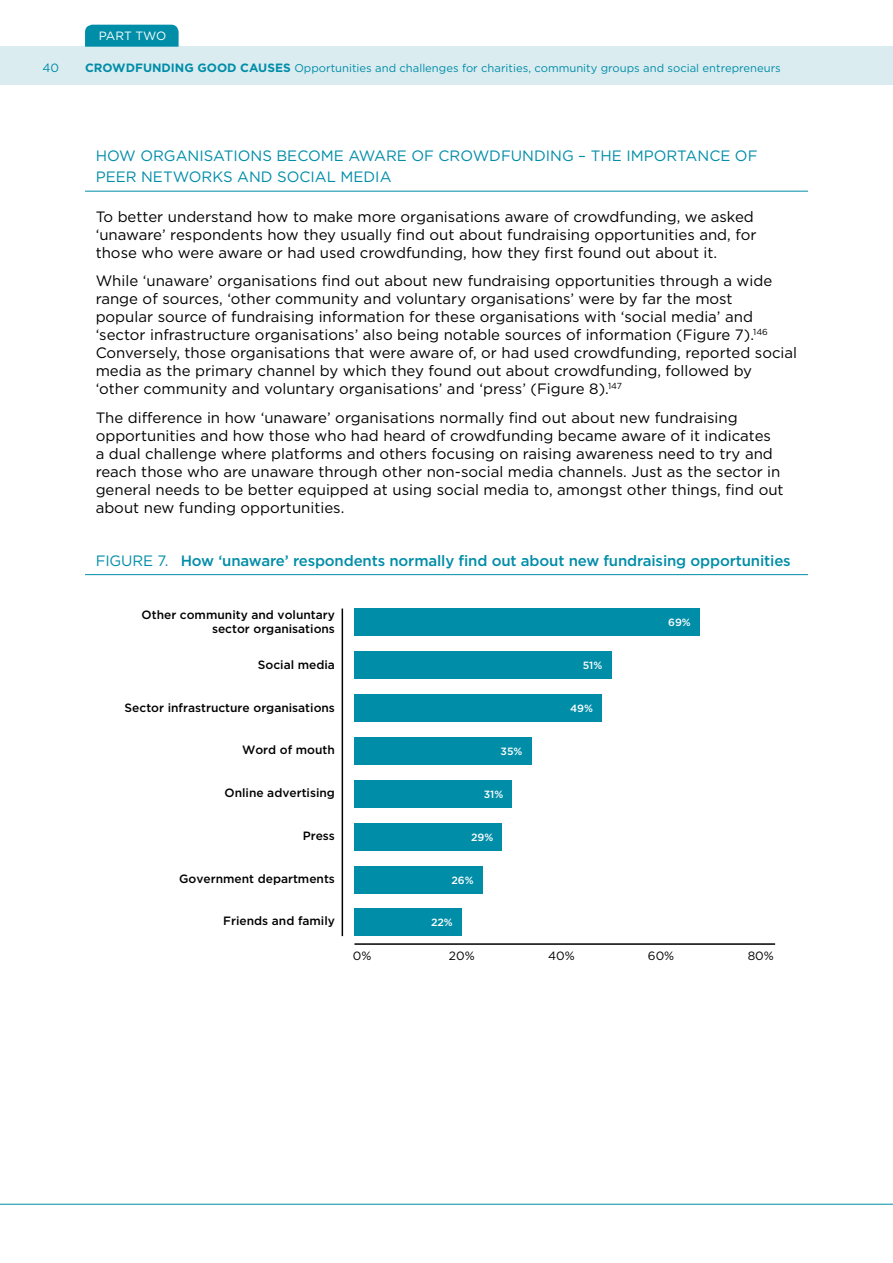
<style>
.page{position:relative;width:893px;height:1263px;background:#fff}
.page>*{position:absolute;margin:0;border:0;box-sizing:border-box;transform-origin:0 0}
.t1{font:15px/18px "Gotham HTF";color:#000}
.t2{font:15px/21px "Gotham HTF";color:#008da8}
.t3{font:500 15px "Gotham HTF";letter-spacing:-.01em;color:#008da8}
.t4{font:500 12px/14.4px "Gotham HTF";color:#000;text-align:right}
.t5{font:12px "Gotham HTF";color:#000}
.t6{font:12px "Gotham HTF";letter-spacing:-.005em;color:#fff}
.t7{font:12px "Gotham HTF";color:#008da8}
.t8{font:11.25px "Gotham HTF";color:#008da8}
.t9{font:500 10.5px "Gotham HTF";color:#fff}
.s1{font-weight:700;font-size:12px}
.s2{font-weight:400}
</style>
<div class="page">
<div style="left:0;top:47px;width:893px;height:38px;background:#dbecf0"></div>
<hr style="left:0;top:1204px;width:893px;height:1px;background:#008da8">
<svg style="left:85px;top:25px;width:94px;height:22px;background:#068faa"></svg>
<hr style="left:85px;top:191px;width:723px;height:1px;background:#008da8">
<hr style="left:85px;top:574px;width:723px;height:1px;background:#008da8">
<hr style="left:354px;top:943px;width:421px;height:2px;background:#000">
<hr style="left:342px;top:608px;width:1px;height:328px;background:#000">
<div style="left:354px;top:608px;width:346px;height:28px;background:#008da8"></div>
<div style="left:354px;top:651px;width:258px;height:28px;background:#008da8"></div>
<div style="left:354px;top:694px;width:248px;height:28px;background:#008da8"></div>
<div style="left:354px;top:737px;width:178px;height:27px;background:#008da8"></div>
<div style="left:354px;top:780px;width:158px;height:27px;background:#008da8"></div>
<div style="left:354px;top:823px;width:148px;height:27px;background:#008da8"></div>
<div style="left:354px;top:866px;width:129px;height:27px;background:#008da8"></div>
<div style="left:354px;top:909px;width:108px;height:27px;background:#008da8"></div>
<p class="t6" style="left:99px;top:29px;width:69px">PART TWO</p>
<p class="t7" style="left:43px;top:61px;width:18px">40</p>
<p class="t8" style="left:85px;top:61px;width:697px"><span class="s1">CROWDFUNDING GOOD CAUSES</span> Opportunities and challenges for charities, community groups and social entrepreneurs</p>
<p class="t2" style="left:96px;top:145px;width:663px">HOW ORGANISATIONS BECOME AWARE OF CROWDFUNDING – THE IMPORTANCE OF<br>PEER NETWORKS AND SOCIAL MEDIA</p>
<p class="t1" style="left:96px;top:207px;width:662px">To better understand how to make more organisations aware of crowdfunding, we asked ‘unaware’ respondents how they usually find out about fundraising opportunities and, for those who were aware or had used crowdfunding, how they first found out about it.</p>
<p class="t1" style="left:96px;top:272px;width:703px">While ‘unaware’ organisations find out about new fundraising opportunities through a wide range of sources, ‘other community and voluntary organisations’ were by far the most<br>popular source of fundraising information for these organisations with ‘social media’ and ‘sector infrastructure organisations’ also being notable sources of information (Figure 7).<sup>146<br></sup>Conversely, those organisations that were aware of, or had used crowdfunding, reported social media as the primary channel by which they found out about crowdfunding, followed by ‘other community and voluntary organisations’ and ‘press’ (Figure 8).<sup>147</sup></p>
<p class="t1" style="left:96px;top:408px;width:689px">The difference in how ‘unaware’ organisations normally find out about new fundraising opportunities and how those who had heard of crowdfunding became aware of it indicates<br>a dual challenge where platforms and others focusing on raising awareness need to try and reach those who are unaware through other non-social media channels. Just as the sector in general needs to be better equipped at using social media to, amongst other things, find out about new funding opportunities.</p>
<p class="t3" style="left:96px;top:552px;width:697px"><span class="s2">FIGURE 7.</span> How ‘unaware’ respondents normally find out about new fundraising opportunities</p>
<p class="t4" style="left:142px;top:607px;width:195px">Other community and voluntary sector organisations</p>
<p class="t4" style="left:258px;top:657px;width:79px">Social media</p>
<p class="t4" style="left:125px;top:700px;width:212px">Sector infrastructure organisations</p>
<p class="t4" style="left:242px;top:743px;width:94px">Word of mouth</p>
<p class="t4" style="left:224px;top:785px;width:112px">Online advertising</p>
<p class="t4" style="left:303px;top:828px;width:34px">Press</p>
<p class="t4" style="left:179px;top:871px;width:157px">Government departments</p>
<p class="t4" style="left:223px;top:914px;width:113px">Friends and family</p>
<p class="t9" style="left:501px;top:745px;width:23px">35%</p>
<p class="t9" style="left:484px;top:788px;width:21px">31%</p>
<p class="t9" style="left:471px;top:831px;width:24px">29%</p>
<p class="t9" style="left:451px;top:874px;width:24px">26%</p>
<p class="t9" style="left:431px;top:917px;width:23px">22%</p>
<p class="t9" style="left:583px;top:659px;width:21px">51%</p>
<p class="t9" style="left:570px;top:702px;width:24px">49%</p>
<p class="t9" style="left:668px;top:616px;width:24px">69%</p>
<p class="t5" style="left:353px;top:949px;width:20px">0%</p>
<p class="t5" style="left:449px;top:949px;width:27px">20%</p>
<p class="t5" style="left:548px;top:949px;width:28px">40%</p>
<p class="t5" style="left:648px;top:949px;width:28px">60%</p>
<p class="t5" style="left:748px;top:949px;width:28px">80%</p>
</div>
